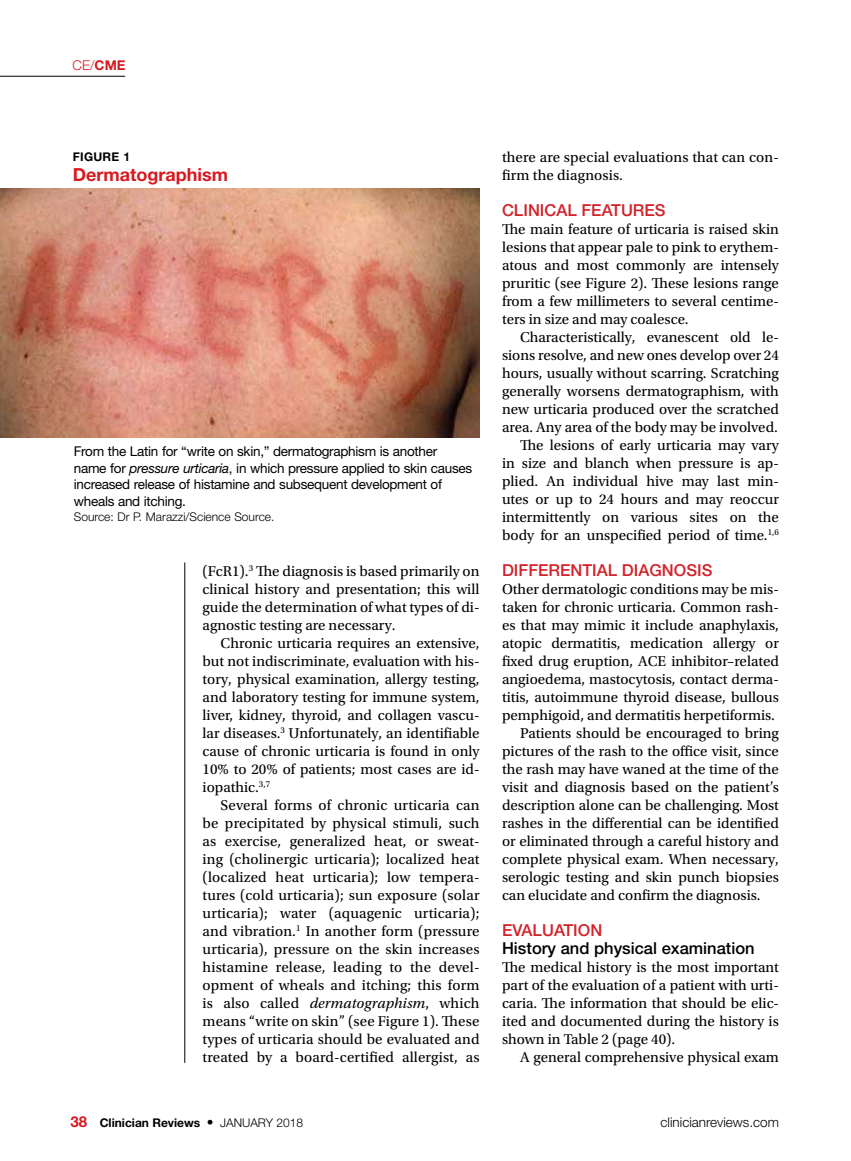
<style>
.page{position:relative;width:851px;height:1161px;background:#fff}
.page>*{position:absolute;margin:0;border:0;box-sizing:border-box;transform-origin:0 0}
.t1{font:700 18px "Helvetica Neue LT Std";color:#d71920}
.t2{font:500 16.5px "Helvetica Neue LT Std";color:#d2232a}
.t3{font:500 16.5px "Helvetica Neue LT Std";color:#000}
.t4{font:15px/18px "Utopia Std";color:#000;text-align:justify}
.t5{font:13.5px/16.5px "Helvetica Neue LT Std";letter-spacing:-.02em;color:#000}
.t6{font:300 13.5px "Helvetica Neue LT Std";color:#000}
.t7{font:300 13.5px "Helvetica Neue LT Std";color:#d71920}
.t8{font:700 12px "Helvetica Neue LT Std";color:#000}
.t9{font:300 12px "Helvetica Neue LT Std";color:#000}
.s1{font-weight:700}
.s2{font-style:italic}
.s3{font-size:15px;color:#d71920}
.s4{font-weight:400;font-stretch:condensed;font-size:13.5px}
.s5{font-weight:300}
</style>
<div class="page">
<hr style="left:0;top:76px;width:125px;height:1px;background:#000">
<hr style="left:184px;top:562px;width:1px;height:501px;background:#000">
<img style="left:0;top:189px;width:479px;height:248px">
<p class="t7" style="left:73px;top:57px;width:55px">CE/<span class="s1">CME</span></p>
<p class="t8" style="left:73px;top:150px;width:59px">FIGURE 1</p>
<p class="t1" style="left:73px;top:163px;width:157px">Dermatographism</p>
<p class="t5" style="left:74px;top:443px;width:400px">From the Latin for “write on skin,” dermatographism is another name for <span class="s2">pressure urticaria</span>, in which pressure applied to skin causes increased release of histamine and subsequent development of wheals and itching.</p>
<p class="t9" style="left:74px;top:509px;width:202px">Source: Dr P. Marazzi/Science Source.</p>
<p class="t4" style="left:202px;top:562px;width:278px">(FcR1).<sup>3</sup> The diagnosis is based primarily on clinical history and presentation; this will guide the determination of what types of di&shy;agnostic testing are necessary.</p>
<p class="t4" style="left:202px;top:634px;width:278px;text-indent:18px">Chronic urticaria requires an extensive, but not indiscriminate, evaluation with his&shy;tory, physical examination, allergy testing, and laboratory testing for immune system, liver, kidney, thyroid, and collagen vascu&shy;lar diseases.<sup>3</sup> Unfortunately, an identifiable cause of chronic urticaria is found in only 10% to 20% of patients; most cases are id&shy;iopathic.<sup>3,7</sup></p>
<p class="t4" style="left:202px;top:796px;width:278px;text-indent:18px">Several forms of chronic urticaria can be precipitated by physical stimuli, such as exercise, generalized heat, or sweat&shy;ing (cholinergic urticaria); localized heat (localized heat urticaria); low tempera&shy;tures (cold urticaria); sun exposure (solar urticaria); water (aquagenic urticaria); and vibration.<sup>1</sup> In another form (pressure urticaria), pressure on the skin increases histamine release, leading to the devel&shy;opment of wheals and itching; this form is also called <span class="s2">dermatographism</span>, which means “write on skin” (see Figure 1). These types of urticaria should be evaluated and treated by a board-certified allergist, as</p>
<p class="t4" style="left:502px;top:148px;width:278px">there are special evaluations that can con&shy;firm the diagnosis.</p>
<p class="t2" style="left:502px;top:200px;width:165px">CLINICAL FEATURES</p>
<p class="t4" style="left:502px;top:220px;width:278px">The main feature of urticaria is raised skin lesions that appear pale to pink to erythem&shy;atous and most commonly are intensely pruritic (see Figure 2). These lesions range from a few millimeters to several centime&shy;ters in size and may coalesce.</p>
<p class="t4" style="left:502px;top:328px;width:278px;text-align:right">Characteristically, evanescent old le&shy;sions resolve, and new ones develop over 24 hours, usually without scarring. Scratching generally worsens dermatographism, with new urticaria produced over the scratched area. Any area of the body may be involved.<br>The lesions of early urticaria may vary<br>in size and blanch when pressure is ap&shy;plied. An individual hive may last min&shy;utes or up to 24 hours and may reoccur intermittently on various sites on the body for an unspecified period of time.<sup>1,6</sup></p>
<p class="t2" style="left:502px;top:560px;width:212px">DIFFERENTIAL DIAGNOSIS</p>
<p class="t4" style="left:502px;top:580px;width:278px">Other dermatologic conditions may be mis-</p>
<p class="t4" style="left:502px;top:598px;width:278px">taken for chronic urticaria. Common rash-</p>
<p class="t4" style="left:502px;top:616px;width:278px">es that may mimic it include anaphylaxis,</p>
<p class="t4" style="left:502px;top:634px;width:278px">atopic dermatitis, medication allergy or</p>
<p class="t4" style="left:502px;top:652px;width:278px">fixed drug eruption, ACE inhibitor–related</p>
<p class="t4" style="left:502px;top:670px;width:278px">angioedema, mastocytosis, contact derma-</p>
<p class="t4" style="left:502px;top:688px;width:278px">titis, autoimmune thyroid disease, bullous</p>
<p class="t4" style="left:502px;top:706px;width:274px">pemphigoid, and dermatitis herpetiformis.</p>
<p class="t4" style="left:520px;top:724px;width:260px">Patients should be encouraged to bring</p>
<p class="t4" style="left:502px;top:742px;width:278px">pictures of the rash to the office visit, since</p>
<p class="t4" style="left:502px;top:760px;width:278px">the rash may have waned at the time of the</p>
<p class="t4" style="left:502px;top:778px;width:278px">visit and diagnosis based on the patient’s</p>
<p class="t4" style="left:502px;top:796px;width:278px">description alone can be challenging. Most</p>
<p class="t4" style="left:502px;top:814px;width:278px">rashes in the differential can be identified</p>
<p class="t4" style="left:502px;top:832px;width:278px">or eliminated through a careful history and</p>
<p class="t4" style="left:502px;top:850px;width:278px">complete physical exam. When necessary,</p>
<p class="t4" style="left:502px;top:868px;width:278px">serologic testing and skin punch biopsies</p>
<p class="t4" style="left:502px;top:886px;width:260px">can elucidate and confirm the diagnosis.</p>
<p class="t2" style="left:502px;top:920px;width:102px">EVALUATION</p>
<p class="t3" style="left:502px;top:938px;width:254px">History and physical examination</p>
<p class="t4" style="left:502px;top:958px;width:278px">The medical history is the most important part of the evaluation of a patient with urti&shy;caria. The information that should be elic&shy;ited and documented during the history is shown in Table 2 (page 40).</p>
<p class="t4" style="left:520px;top:1048px;width:260px">A general comprehensive physical exam</p>
<p class="t8" style="left:70px;top:1115px;width:234px"><span class="s3">38</span> Clinician Reviews <span class="s4">•</span> <span class="s5">JANUARY 2018</span></p>
<p class="t6" style="left:660px;top:1114px;width:120px">clinicianreviews.com</p>
</div>
